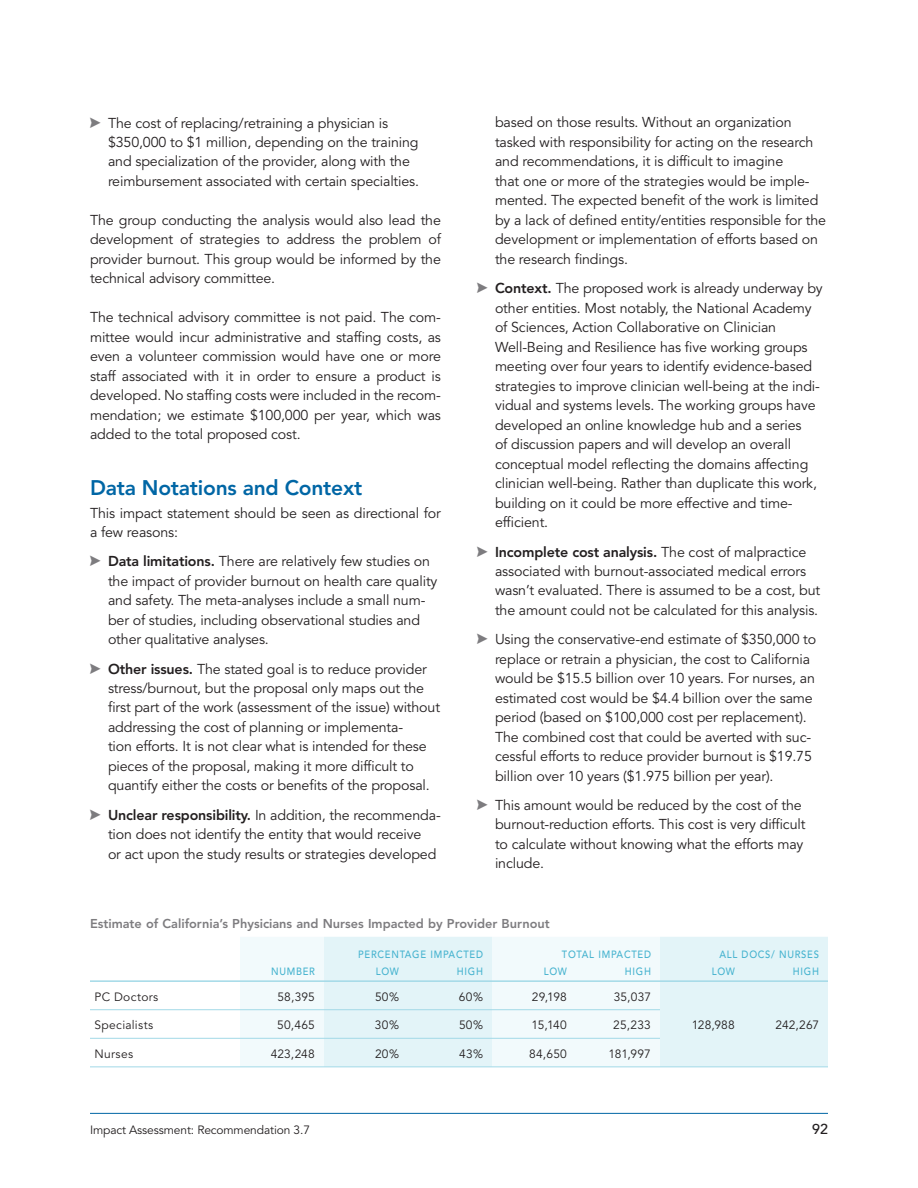
<style>
.page{position:relative;width:918px;height:1188px;background:#fff}
.page>*{position:absolute;margin:0;border:0;box-sizing:border-box;transform-origin:0 0}
.t1{font:800 21px "Avenir LT Std";letter-spacing:-.01em;color:#0066a5}
.t2{font:14.25px/19.5px "Avenir LT Std";letter-spacing:-.01em;color:#231f20}
.t3{font:500 14.25px "Avenir LT Std";color:#231f20}
.t4{font:800 12.75px "Avenir LT Std";color:#7d7c7f}
.t5{font:12px "Avenir LT Std";letter-spacing:.015em;color:#231f20}
.t6{font:12px "Avenir LT Std";letter-spacing:-.01em;color:#231f20}
.t7{font:500 10.5px "Avenir LT Std";letter-spacing:.075em;color:#46b3cf;scale:.9 1}
.s1{font-weight:800}
</style>
<div class="page">
<hr style="left:90px;top:1113px;width:738px;height:1px;background:#0066a5">
<div style="left:240px;top:937px;width:84px;height:129px;background:#f2fafc"></div>
<svg style="left:324px;top:937px;width:504px;height:129px;fill:#e3f4f8"></svg>
<hr style="left:90px;top:1009px;width:150px;height:1px;background:#a2d9e7">
<hr style="left:240px;top:1009px;width:84px;height:1px;background:#a2d9e7">
<hr style="left:324px;top:1009px;width:84px;height:1px;background:#a2d9e7">
<hr style="left:408px;top:1009px;width:84px;height:1px;background:#a2d9e7">
<hr style="left:492px;top:1009px;width:84px;height:1px;background:#a2d9e7">
<hr style="left:576px;top:1009px;width:84px;height:1px;background:#a2d9e7">
<hr style="left:90px;top:1038px;width:150px;height:1px;background:#a2d9e7">
<hr style="left:240px;top:1038px;width:84px;height:1px;background:#a2d9e7">
<hr style="left:324px;top:1038px;width:84px;height:1px;background:#a2d9e7">
<hr style="left:408px;top:1038px;width:84px;height:1px;background:#a2d9e7">
<hr style="left:492px;top:1038px;width:84px;height:1px;background:#a2d9e7">
<hr style="left:576px;top:1038px;width:84px;height:1px;background:#a2d9e7">
<hr style="left:90px;top:1066px;width:150px;height:1px;background:#a2d9e7">
<hr style="left:240px;top:1066px;width:84px;height:1px;background:#a2d9e7">
<hr style="left:324px;top:1066px;width:84px;height:1px;background:#a2d9e7">
<hr style="left:408px;top:1066px;width:84px;height:1px;background:#a2d9e7">
<hr style="left:492px;top:1066px;width:84px;height:1px;background:#a2d9e7">
<hr style="left:576px;top:1066px;width:84px;height:1px;background:#a2d9e7">
<hr style="left:90px;top:980px;width:150px;height:2px;background:#a2d9e7">
<hr style="left:240px;top:980px;width:84px;height:2px;background:#a2d9e7">
<hr style="left:324px;top:980px;width:84px;height:2px;background:#a2d9e7">
<hr style="left:408px;top:980px;width:84px;height:2px;background:#a2d9e7">
<hr style="left:492px;top:980px;width:84px;height:2px;background:#a2d9e7">
<hr style="left:576px;top:980px;width:84px;height:2px;background:#a2d9e7">
<hr style="left:660px;top:980px;width:84px;height:2px;background:#a2d9e7">
<hr style="left:744px;top:980px;width:84px;height:2px;background:#a2d9e7">
<hr style="left:660px;top:1066px;width:84px;height:1px;background:#a2d9e7">
<hr style="left:744px;top:1066px;width:84px;height:1px;background:#a2d9e7">
<p class="t2" style="left:108px;top:113px;width:313px">The cost of replacing/retraining a physician is $350,000 to $1 million, depending on the training and specialization of the provider, along with the reimbursement associated with certain specialties.</p>
<p class="t2" style="left:90px;top:211px;width:353px;text-align:justify">The group conducting the analysis would also lead the development of strategies to address the problem of provider burnout. This group would be informed by the technical advisory committee.</p>
<p class="t2" style="left:90px;top:308px;width:353px;text-align:justify">The technical advisory committee is not paid. The com&shy;mittee would incur administrative and staffing costs, as even a volunteer commission would have one or more staff associated with it in order to ensure a product is developed. No staffing costs were included in the recom&shy;mendation; we estimate $100,000 per year, which was added to the total proposed cost.</p>
<h1 class="t1" style="left:90px;top:475px;width:274px">Data Notations and Context</h1>
<p class="t2" style="left:90px;top:503px;width:352px">This impact statement should be seen as directional for a few reasons:</p>
<p class="t2" style="left:108px;top:552px;width:331px"><span class="s1">Data limitations.</span> There are relatively few studies on the impact of provider burnout on health care quality and safety. The meta-analyses include a small num&shy;ber of studies, including observational studies and other qualitative analyses.</p>
<p class="t2" style="left:108px;top:659px;width:334px"><span class="s1">Other issues.</span> The stated goal is to reduce provider stress/burnout, but the proposal only maps out the first part of the work (assessment of the issue) without addressing the cost of planning or implementa-<br>tion efforts. It is not clear what is intended for these pieces of the proposal, making it more difficult to quantify either the costs or benefits of the proposal.</p>
<p class="t2" style="left:108px;top:805px;width:334px"><span class="s1">Unclear responsibility.</span> In addition, the recommenda&shy;tion does not identify the entity that would receive<br>or act upon the study results or strategies developed</p>
<p class="t2" style="left:495px;top:113px;width:333px">based on those results. Without an organization tasked with responsibility for acting on the research and recommendations, it is difficult to imagine<br>that one or more of the strategies would be imple&shy;mented. The expected benefit of the work is limited by a lack of defined entity/entities responsible for the development or implementation of efforts based on the research findings.</p>
<p class="t2" style="left:495px;top:279px;width:329px"><span class="s1">Context.</span> The proposed work is already underway by other entities. Most notably, the National Academy of Sciences, Action Collaborative on Clinician Well-Being and Resilience has five working groups meeting over four years to identify evidence-based strategies to improve clinician well-being at the indi&shy;vidual and systems levels. The working groups have developed an online knowledge hub and a series<br>of discussion papers and will develop an overall conceptual model reflecting the domains affecting clinician well-being. Rather than duplicate this work, building on it could be more effective and time&shy;efficient.</p>
<p class="t2" style="left:495px;top:542px;width:327px"><span class="s1">Incomplete cost analysis.</span> The cost of malpractice associated with burnout-associated medical errors wasn’t evaluated. There is assumed to be a cost, but the amount could not be calculated for this analysis.</p>
<p class="t2" style="left:495px;top:630px;width:323px">Using the conservative-end estimate of $350,000 to replace or retrain a physician, the cost to California would be $15.5 billion over 10 years. For nurses, an estimated cost would be $4.4 billion over the same period (based on $100,000 cost per replacement).<br>The combined cost that could be averted with suc&shy;cessful efforts to reduce provider burnout is $19.75 billion over 10 years ($1.975 billion per year).</p>
<p class="t2" style="left:495px;top:796px;width:312px">This amount would be reduced by the cost of the burnout-reduction efforts. This cost is very difficult to calculate without knowing what the efforts may include.</p>
<p class="t4" style="left:90px;top:916px;width:461px">Estimate of California’s Physicians and Nurses Impacted by Provider Burnout</p>
<p class="t7" style="left:358px;top:949px;width:140px">PERCENTAGE IMPACTED</p>
<p class="t7" style="left:562px;top:949px;width:101px">TOTAL IMPACTED</p>
<p class="t7" style="left:719px;top:949px;width:112px">ALL DOCS/ NURSES</p>
<p class="t7" style="left:271px;top:965px;width:50px">NUMBER</p>
<p class="t7" style="left:376px;top:965px;width:27px">LOW</p>
<p class="t7" style="left:457px;top:965px;width:31px">HIGH</p>
<p class="t7" style="left:544px;top:965px;width:27px">LOW</p>
<p class="t7" style="left:625px;top:965px;width:31px">HIGH</p>
<p class="t7" style="left:712px;top:965px;width:27px">LOW</p>
<p class="t7" style="left:793px;top:965px;width:31px">HIGH</p>
<p class="t5" style="left:94px;top:990px;width:65px">PC Doctors</p>
<p class="t5" style="left:277px;top:990px;width:39px">58,395</p>
<p class="t5" style="left:375px;top:990px;width:25px">50%</p>
<p class="t5" style="left:459px;top:990px;width:26px">60%</p>
<p class="t5" style="left:532px;top:990px;width:37px">29,198</p>
<p class="t5" style="left:614px;top:990px;width:39px">35,037</p>
<p class="t5" style="left:95px;top:1018px;width:60px">Specialists</p>
<p class="t5" style="left:277px;top:1018px;width:39px">50,465</p>
<p class="t5" style="left:375px;top:1018px;width:26px">30%</p>
<p class="t5" style="left:459px;top:1018px;width:25px">50%</p>
<p class="t5" style="left:532px;top:1018px;width:37px">15,140</p>
<p class="t5" style="left:613px;top:1018px;width:39px">25,233</p>
<p class="t5" style="left:692px;top:1018px;width:45px">128,988</p>
<p class="t5" style="left:776px;top:1018px;width:45px">242,267</p>
<p class="t5" style="left:95px;top:1047px;width:40px">Nurses</p>
<p class="t5" style="left:271px;top:1047px;width:46px">423,248</p>
<p class="t5" style="left:375px;top:1047px;width:25px">20%</p>
<p class="t5" style="left:459px;top:1047px;width:25px">43%</p>
<p class="t5" style="left:529px;top:1047px;width:39px">84,650</p>
<p class="t5" style="left:609px;top:1047px;width:44px">181,997</p>
<p class="t6" style="left:90px;top:1123px;width:222px">Impact Assessment: Recommendation 3.7</p>
<p class="t3" style="left:812px;top:1121px;width:17px">92</p>
</div>
